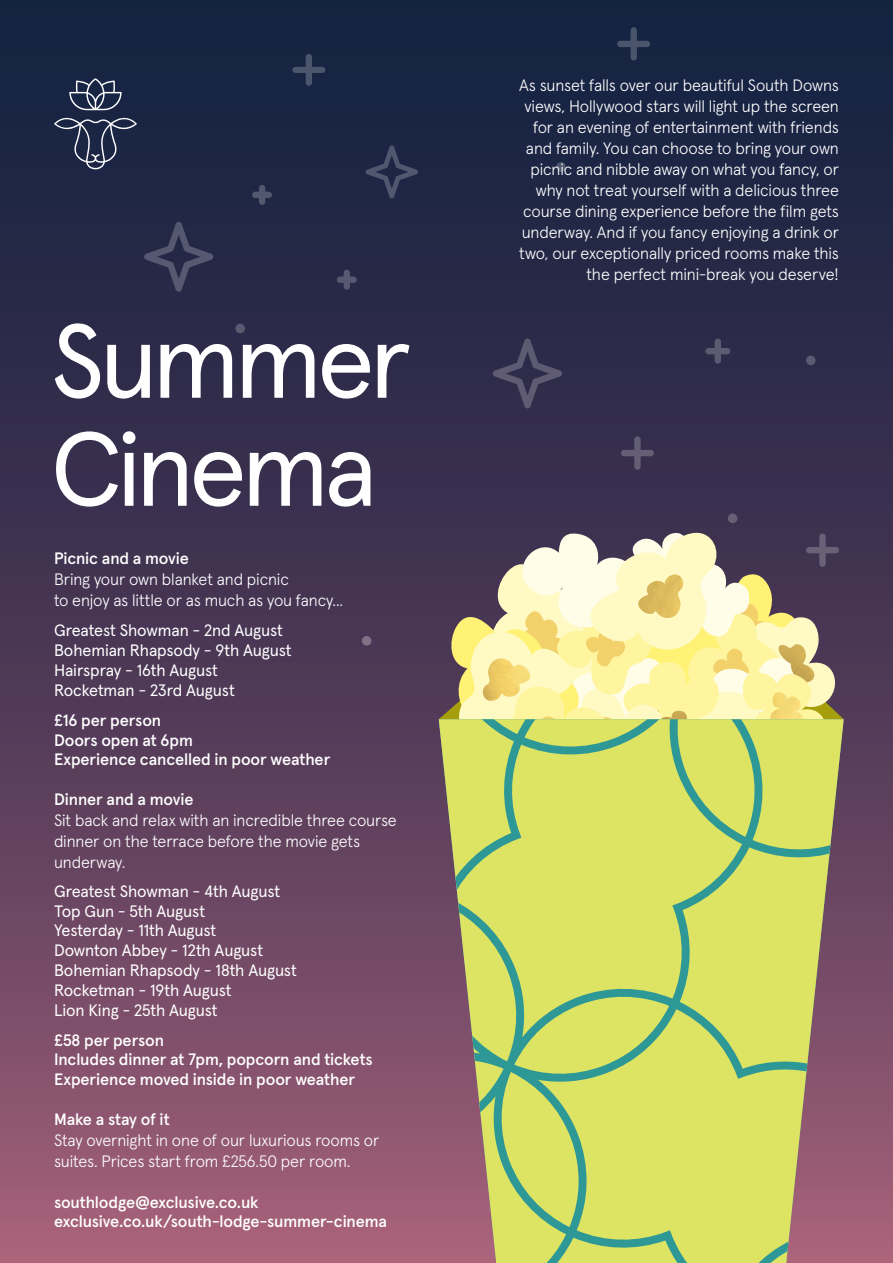
<style>
.page{position:relative;width:893px;height:1263px;background:#fff}
.page>*{position:absolute;margin:0;border:0;box-sizing:border-box;transform-origin:0 0}
.t1{font:105px "Apercu";letter-spacing:-.05em;color:#fff}
.t2{font:300 16.5px/21px "Apercu";letter-spacing:-.01em;color:#fff}
.t3{font:500 16.5px "Apercu";letter-spacing:-.01em;color:#fff}
.t4{font:16.5px "Apercu";letter-spacing:-.01em;color:#fff}
</style>
<div class="page">
<div style="left:0;top:0;width:893px;height:1263px;background:linear-gradient(to bottom,#051b3a,#9a5b75)"></div>
<svg style="left:621px;top:436px;width:33px;height:34px"></svg>
<svg style="left:366px;top:145px;width:52px;height:53px;background:#29324e"></svg>
<svg style="left:705px;top:339px;width:25px;height:25px"></svg>
<svg style="left:337px;top:270px;width:20px;height:20px"></svg>
<svg style="left:252px;top:185px;width:20px;height:20px"></svg>
<svg style="left:617px;top:27px;width:33px;height:34px"></svg>
<div style="left:235px;top:324px;width:10px;height:9px;background:#5b5a71;border-radius:50%"></div>
<div style="left:728px;top:513px;width:9px;height:10px;background:#685f77;border-radius:50%"></div>
<div style="left:806px;top:356px;width:10px;height:9px;background:#5d5b73;border-radius:50%"></div>
<svg style="left:493px;top:338px;width:69px;height:70px;background:#3a3753"></svg>
<svg style="left:144px;top:222px;width:69px;height:70px;background:#303450"></svg>
<svg style="left:556px;top:162px;width:10px;height:10px"></svg>
<svg style="left:292px;top:54px;width:33px;height:32px"></svg>
<div style="left:362px;top:636px;width:9px;height:10px;background:#7f7287;border-radius:50%"></div>
<svg style="left:54px;top:78px;width:83px;height:91px;background:#343d58"></svg>
<svg style="left:439px;top:531px;width:405px;height:188px;background:#c6bb95"></svg>
<img style="left:769px;top:692px;width:36px;height:27px">
<svg style="left:440px;top:719px;width:397px;height:544px;background:#c2ca68"></svg>
<p class="t1" style="left:51px;top:280px;width:362px">Summer</p>
<p class="t1" style="left:51px;top:388px;width:328px">Cinema</p>
<p class="t3" style="left:54px;top:546px;width:136px">Picnic and a movie</p>
<p class="t2" style="left:54px;top:567px;width:236px">Bring your own blanket and picnic</p>
<p class="t2" style="left:54px;top:588px;width:291px">to enjoy as little or as much as you fancy...</p>
<p class="t4" style="left:54px;top:618px;width:231px">Greatest Showman - 2nd August</p>
<p class="t4" style="left:54px;top:638px;width:239px">Bohemian Rhapsody - 9th August</p>
<p class="t4" style="left:54px;top:657px;width:166px">Hairspray - 16th August</p>
<p class="t4" style="left:54px;top:677px;width:182px">Rocketman - 23rd August</p>
<p class="t3" style="left:54px;top:707px;width:109px">£16 per person</p>
<p class="t3" style="left:54px;top:727px;width:140px">Doors open at 6pm</p>
<p class="t3" style="left:54px;top:747px;width:278px">Experience cancelled in poor weather</p>
<p class="t3" style="left:54px;top:786px;width:141px">Dinner and a movie</p>
<p class="t2" style="left:54px;top:808px;width:344px">Sit back and relax with an incredible three course dinner on the terrace before the movie gets underway.</p>
<p class="t4" style="left:54px;top:878px;width:228px">Greatest Showman - 4th August</p>
<p class="t4" style="left:54px;top:898px;width:153px">Top Gun - 5th August</p>
<p class="t4" style="left:54px;top:918px;width:164px">Yesterday - 11th August</p>
<p class="t4" style="left:54px;top:938px;width:211px">Downton Abbey - 12th August</p>
<p class="t4" style="left:54px;top:957px;width:244px">Bohemian Rhapsody - 18th August</p>
<p class="t4" style="left:54px;top:977px;width:179px">Rocketman - 19th August</p>
<p class="t4" style="left:54px;top:997px;width:165px">Lion King - 25th August</p>
<p class="t3" style="left:54px;top:1027px;width:112px">£58 per person</p>
<p class="t3" style="left:54px;top:1047px;width:320px">Includes dinner at 7pm, popcorn and tickets</p>
<p class="t3" style="left:54px;top:1067px;width:303px">Experience moved inside in poor weather</p>
<p class="t3" style="left:54px;top:1106px;width:117px">Make a stay of it</p>
<p class="t2" style="left:54px;top:1128px;width:327px">Stay overnight in one of our luxurious rooms or suites. Prices start from £256.50 per room.</p>
<p class="t3" style="left:54px;top:1189px;width:206px">southlodge@exclusive.co.uk</p>
<p class="t3" style="left:54px;top:1209px;width:335px">exclusive.co.uk/south-lodge-summer-cinema</p>
<p class="t2" style="left:519px;top:73px;width:321px;text-align:right">As sunset falls over our beautiful South Downs views, Hollywood stars will light up the screen for an evening of entertainment with friends and family. You can choose to bring your own picnic and nibble away on what you fancy, or why not treat yourself with a delicious three course dining experience before the film gets underway. And if you fancy enjoying a drink or two, our exceptionally priced rooms make this the perfect mini-break you deserve!</p>
</div>
